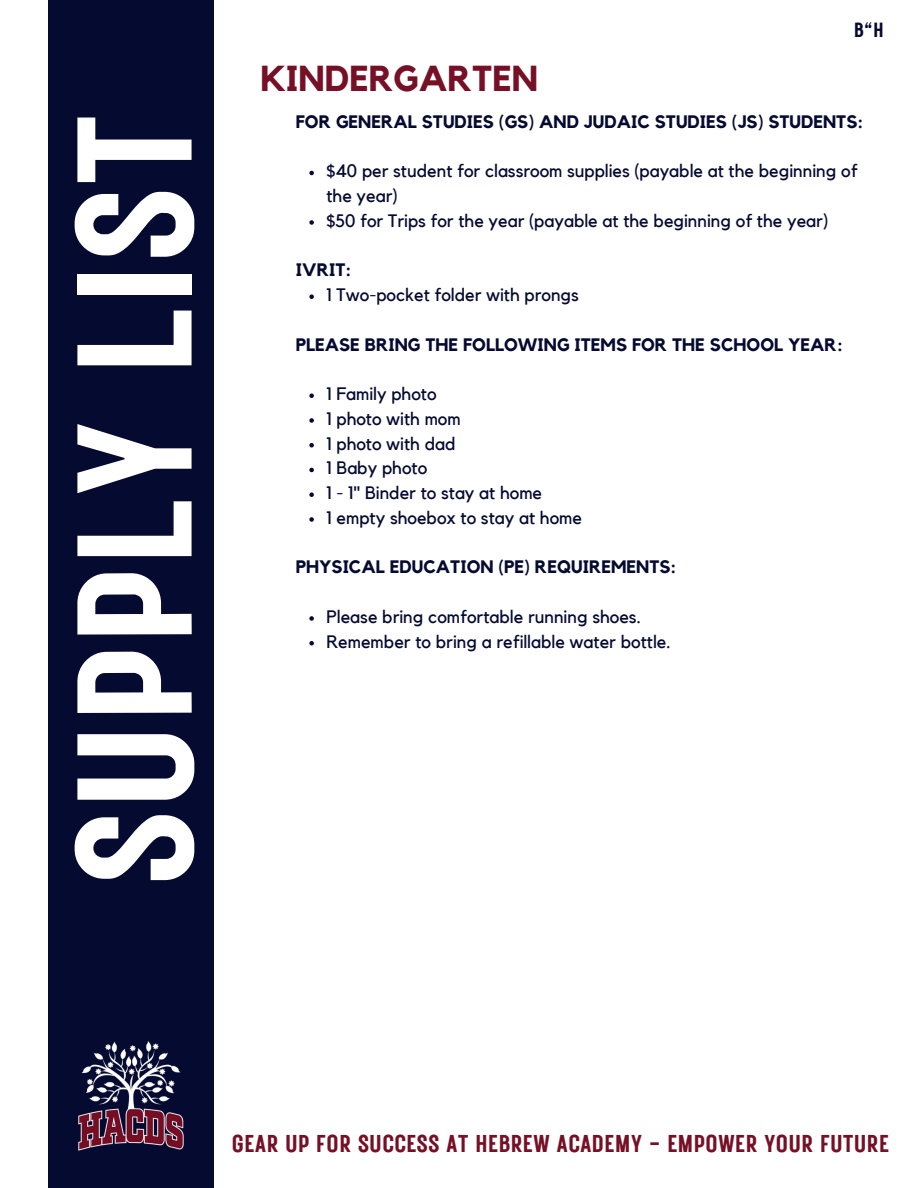
<style>
.page{position:relative;width:918px;height:1188px;background:#fff}
.page>*{position:absolute;margin:0;border:0;box-sizing:border-box;transform-origin:0 0}
.t1{font:163.05px "Rustic Printed";color:#fff}
.t2{font:700 36px "Kollektif";color:#761026}
.t3{font:24.3px "Rustic Printed";color:#761026}
.t4{font:20.55px "Rustic Printed";color:#050a30}
.t5{font:18px/24.8px "Kollektif";color:#050a30}
.t6{font:700 18px "Kollektif";color:#050a30}
</style>
<div class="page">
<div style="left:48px;top:0;width:166px;height:1188px;background:#050a30"></div>
<img style="left:78px;top:1041px;width:106px;height:110px">
<svg style="left:309px;top:171px;width:5px;height:4px"></svg>
<svg style="left:309px;top:220px;width:5px;height:5px"></svg>
<svg style="left:309px;top:294px;width:5px;height:5px"></svg>
<svg style="left:309px;top:393px;width:5px;height:5px"></svg>
<svg style="left:309px;top:418px;width:5px;height:5px"></svg>
<svg style="left:309px;top:443px;width:5px;height:4px"></svg>
<svg style="left:309px;top:468px;width:5px;height:4px"></svg>
<svg style="left:309px;top:492px;width:5px;height:5px"></svg>
<svg style="left:309px;top:517px;width:5px;height:5px"></svg>
<svg style="left:309px;top:616px;width:5px;height:5px"></svg>
<svg style="left:309px;top:641px;width:5px;height:4px"></svg>
<p class="t1" style="left:25px;top:887px;width:775px;rotate:-90deg">SUPPLY LIST</p>
<h4 class="t2" style="left:260px;top:62px;width:279px">KINDERGARTEN</h4>
<h2 class="t4" style="left:854px;top:16px;width:32px">B"H</h2>
<p class="t6" style="left:296px;top:113px;width:569px">FOR GENERAL STUDIES (GS) AND JUDAIC STUDIES (JS) STUDENTS:</p>
<p class="t5" style="left:326px;top:160px;width:533px">$40 per student for classroom supplies (payable at the beginning of the year)</p>
<h5 class="t5" style="left:326px;top:209px;width:504px">$50 for Trips for the year (payable at the beginning of the year)</h5>
<p class="t6" style="left:296px;top:262px;width:57px">IVRIT:</p>
<h5 class="t5" style="left:326px;top:283px;width:254px">1 Two-pocket folder with prongs</h5>
<p class="t6" style="left:296px;top:336px;width:548px">PLEASE BRING THE FOLLOWING ITEMS FOR THE SCHOOL YEAR:</p>
<p class="t5" style="left:326px;top:382px;width:112px">1 Family photo</p>
<p class="t5" style="left:326px;top:407px;width:136px">1 photo with mom</p>
<p class="t5" style="left:326px;top:432px;width:131px">1 photo with dad</p>
<p class="t5" style="left:326px;top:457px;width:102px">1 Baby photo</p>
<p class="t5" style="left:326px;top:481px;width:217px">1 - 1" Binder to stay at home</p>
<h5 class="t5" style="left:326px;top:506px;width:257px">1 empty shoebox to stay at home</h5>
<p class="t6" style="left:296px;top:559px;width:382px">PHYSICAL EDUCATION (PE) REQUIREMENTS:</p>
<p class="t5" style="left:326px;top:605px;width:316px">Please bring comfortable running shoes.</p>
<h3 class="t5" style="left:326px;top:630px;width:346px">Remember to bring a refillable water bottle.</h3>
<h5 class="t3" style="left:232px;top:1127px;width:659px">GEAR UP FOR SUCCESS AT HEBREW ACADEMY - EMPOWER YOUR FUTURE</h5>
</div>
